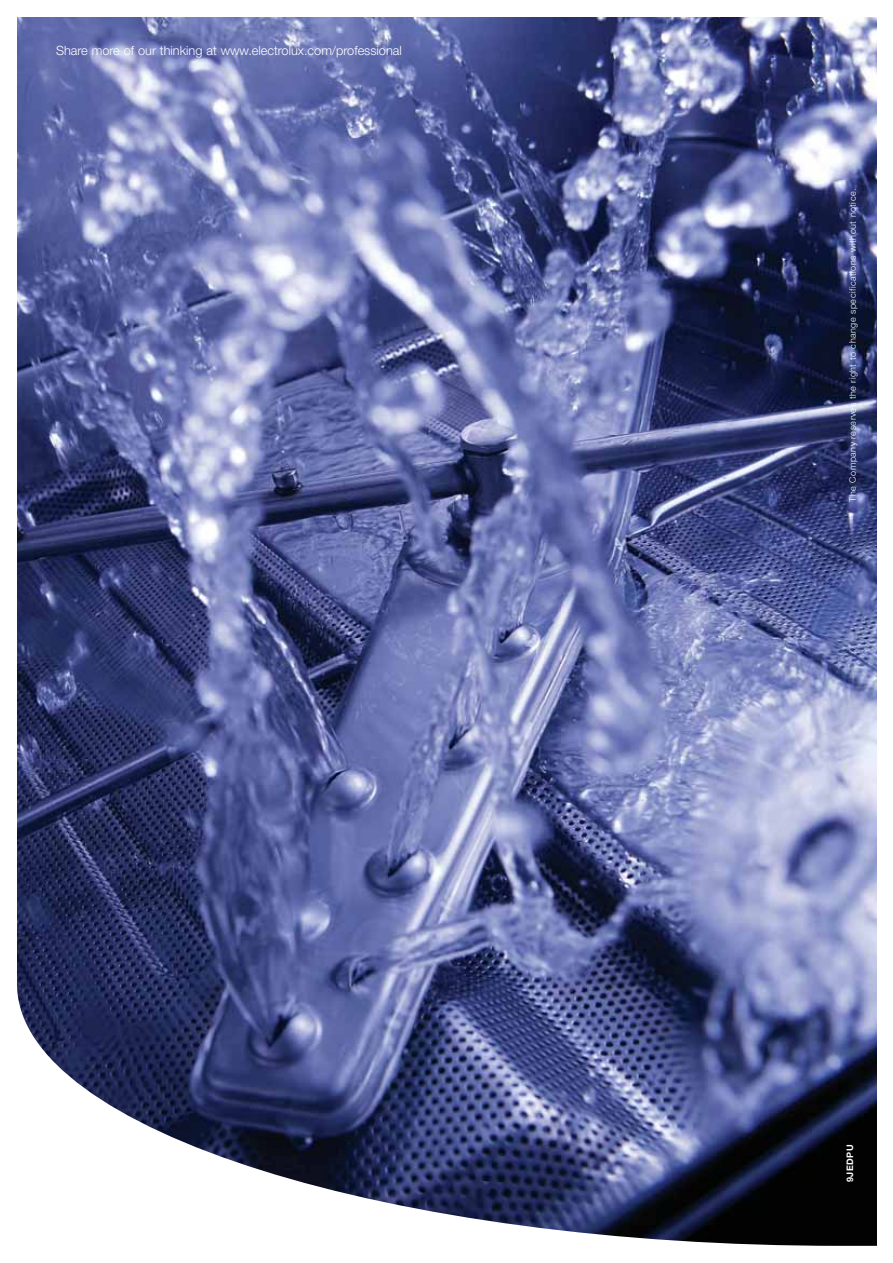
<style>
.page{position:relative;width:893px;height:1263px;background:#fff}
.page>*{position:absolute;margin:0;border:0;box-sizing:border-box;transform-origin:0 0}
.t1{font:300 12.75px "Helvetica Neue LT Std";color:#fff}
.t2{font:300 9px "Helvetica Neue LT Std";letter-spacing:.05em;color:#fff}
.t3{font:700 9px "Helvetica Neue LT Std";letter-spacing:.05em;color:#fff}
</style>
<div class="page">
<img style="left:17px;top:17px;width:859px;height:970px">
<svg style="left:17px;top:987px;width:860px;height:259px"></svg>
<h1 class="t1" style="left:56px;top:46px;width:347px">Share more of our thinking at www.electrolux.com/professional</h1>
<p class="t2" style="left:849px;top:502px;width:315px;rotate:-90deg">The Company reserves the right to change specifications without notice.</p>
<p class="t3" style="left:846px;top:1182px;width:39px;rotate:-90deg">9JEDPU</p>
</div>
